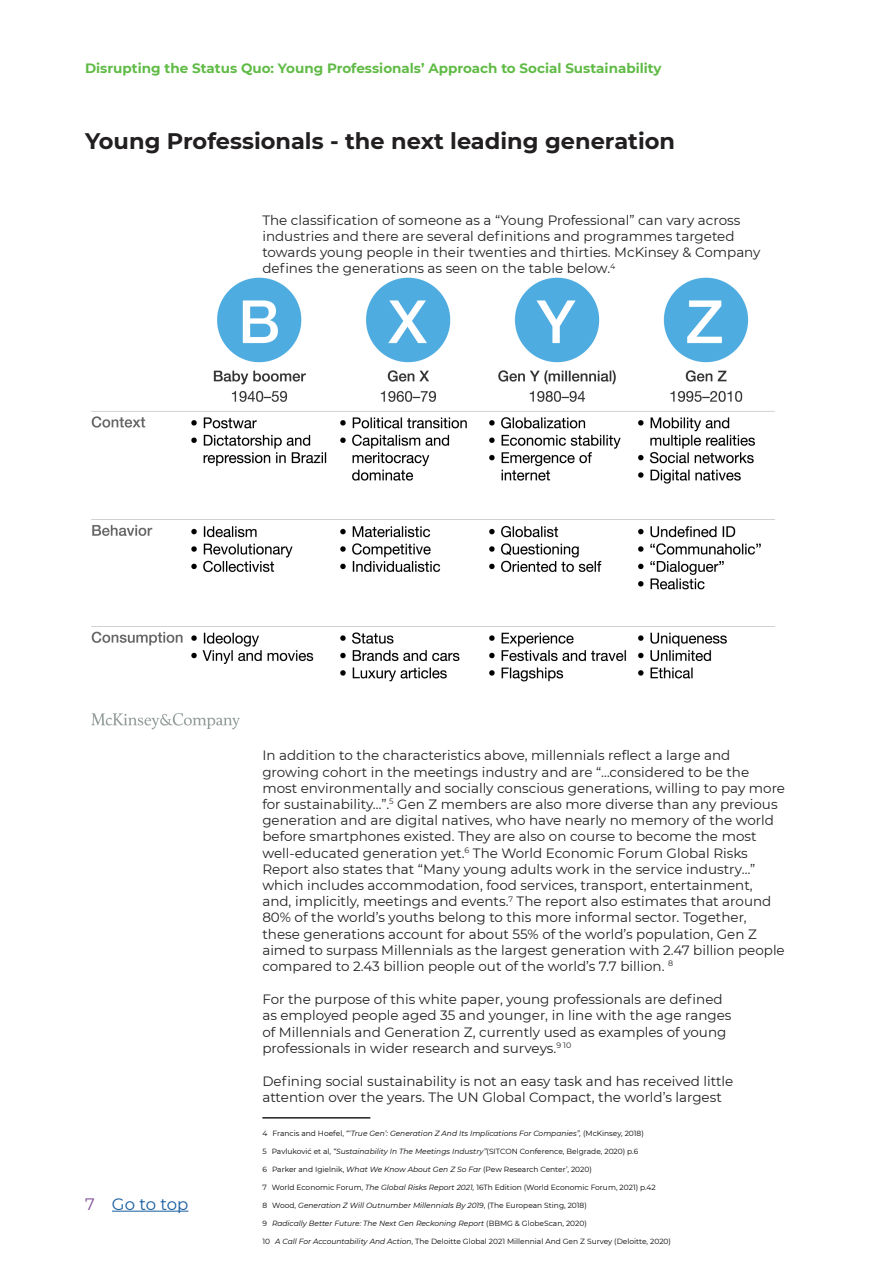
<style>
.page{position:relative;width:893px;height:1263px;background:#fff}
.page>*{position:absolute;margin:0;border:0;box-sizing:border-box;transform-origin:0 0}
.heading_1{font:700 22.5px "Montserrat";color:#221f20}
.t1{font:16.5px "Montserrat";letter-spacing:-.01em;color:#175d9e}
.t2{font:16.5px "Montserrat";color:#804f96}
.general{font:13.5px/16.2px "Montserrat";color:#221f20}
.t3{font:700 13.5px "Montserrat";color:#60bb46}
.Footnote_text{font:7.5px "Montserrat";color:#000}
.Footnote_text-2{font:italic 7.5px "Montserrat";color:#000}
.s1{font-style:normal}
.s2{font-style:italic}
</style>
<div class="page">
<hr style="left:112px;top:1211px;width:76px;height:1px;background:#175d9e">
<hr style="left:262px;top:1117px;width:108px;height:1px;background:#231f20">
<img style="left:91px;top:277px;width:684px;height:453px">
<p class="t3" style="left:85px;top:58px;width:578px">Disrupting the Status Quo: Young Professionals’ Approach to Social Sustainability</p>
<p class="heading_1" style="left:85px;top:125px;width:592px">Young Professionals - the next leading generation</p>
<p class="general" style="left:262px;top:211px;width:500px">The classification of someone as a “Young Professional” can vary across industries and there are several definitions and programmes targeted towards young people in their twenties and thirties. McKinsey &amp; Company defines the generations as seen on the table below.<sup>4</sup></p>
<p class="t2" style="left:85px;top:1192px;width:11px">7</p>
<p class="t1" style="left:112px;top:1193px;width:78px">Go to top</p>
<p class="general" style="left:262px;top:747px;width:524px">In addition to the characteristics above, millennials reflect a large and growing cohort in the meetings industry and are “…considered to be the most environmentally and socially conscious generations, willing to pay more for sustainability…”.<sup>5</sup> Gen Z members are also more diverse than any previous generation and are digital natives, who have nearly no memory of the world before smartphones existed. They are also on course to become the most well-educated generation yet.<sup>6</sup> The World Economic Forum Global Risks Report also states that “Many young adults work in the service industry…” which includes accommodation, food services, transport, entertainment, and, implicitly, meetings and events.<sup>7</sup> The report also estimates that around 80% of the world’s youths belong to this more informal sector. Together, these generations account for about 55% of the world’s population, Gen Z aimed to surpass Millennials as the largest generation with 2.47 billion people compared to 2.43 billion people out of the world’s 7.7 billion. <sup>8</sup></p>
<p class="general" style="left:262px;top:991px;width:471px">For the purpose of this white paper, young professionals are defined as employed people aged 35 and younger, in line with the age ranges of Millennials and Generation Z, currently used as examples of young professionals in wider research and surveys.<sup>9</sup> <sup>10</sup></p>
<p class="general" style="left:262px;top:1073px;width:472px">Defining social sustainability is not an easy task and has received little attention over the years. The UN Global Compact, the world’s largest</p>
<p class="Footnote_text-2" style="left:262px;top:1128px;width:383px"><span class="s1">4 Francis and Hoefel,</span> “‘True Gen’: Generation Z And Its Implications For Companies”, <span class="s1">(McKinsey, 2018)</span></p>
<p class="Footnote_text" style="left:262px;top:1146px;width:377px">5 Pavluković et al, <span class="s2">“Sustainability In The Meetings Industry”</span>(SITCON Conference, Belgrade, 2020) p.6</p>
<p class="Footnote_text" style="left:262px;top:1164px;width:331px">6 Parker and Igielnik, <span class="s2">What We Know About Gen Z So Far</span> (Pew Research Center’, 2020)</p>
<p class="Footnote_text" style="left:262px;top:1182px;width:395px">7 World Economic Forum, <span class="s2">The Global Risks Report 2021,</span> 16Th Edition (World Economic Forum, 2021) p.42</p>
<p class="Footnote_text-2" style="left:262px;top:1200px;width:326px"><span class="s1">8 Wood,</span> Generation Z Will Outnumber Millennials By 2019<span class="s1">, (The European Sting, 2018)</span></p>
<p class="Footnote_text-2" style="left:262px;top:1218px;width:326px"><span class="s1">9</span> Radically Better Future: The Next Gen Reckoning Report <span class="s1">(BBMG &amp; GlobeScan, 2020)</span></p>
<p class="Footnote_text" style="left:262px;top:1236px;width:410px">10 <span class="s2">A Call For Accountability And Action</span>, The Deloitte Global 2021 Millennial And Gen Z Survey (Deloitte, 2020)</p>
</div>
